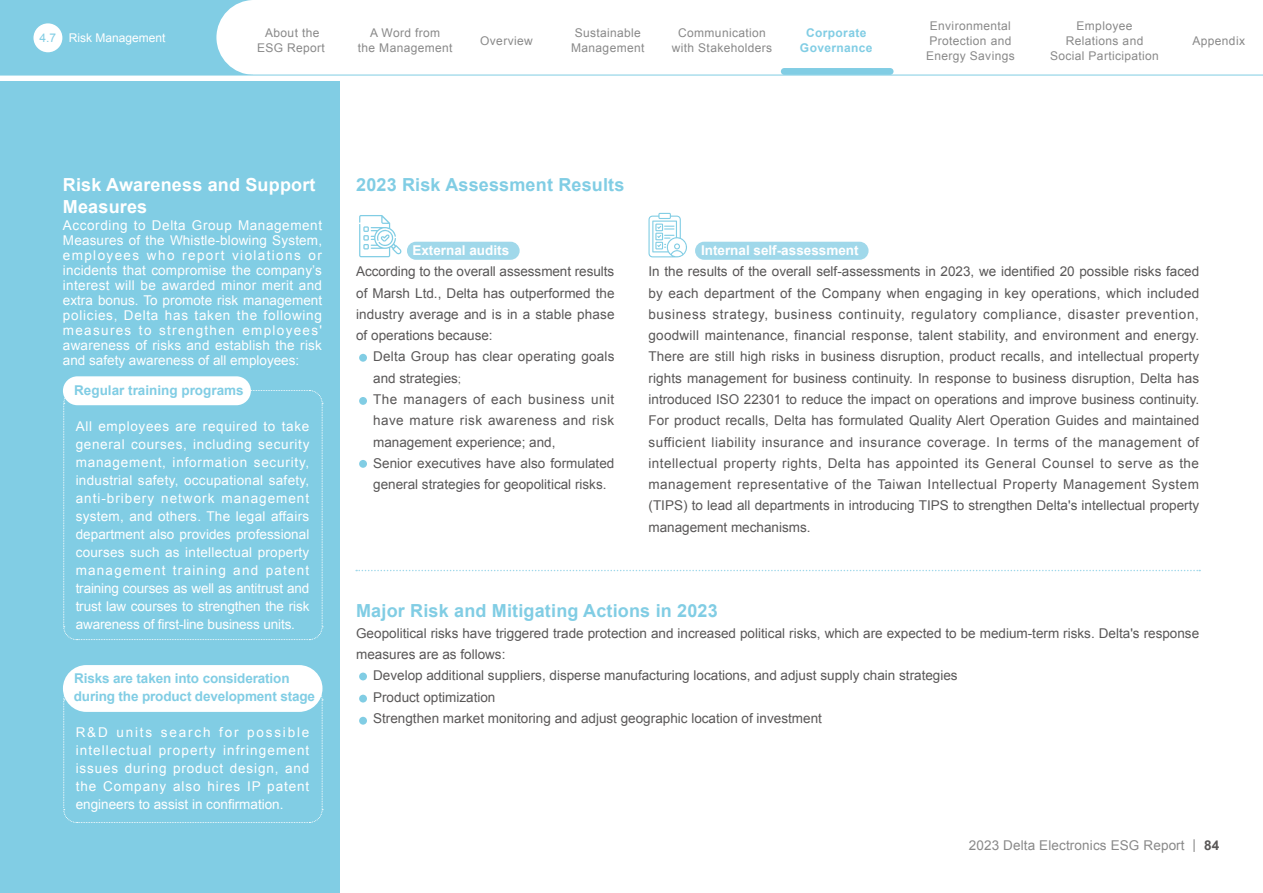
<style>
.page{position:relative;width:1263px;height:893px;background:#fff}
.page>*{position:absolute;margin:0;border:0;box-sizing:border-box;transform-origin:0 0}
.t1{font:700 18px "Arial";letter-spacing:.01em;color:#81cde4}
.t2{font:700 18px "Arial";letter-spacing:.01em;color:#fff}
.t3{font:13.5px/21.3px "Arial";color:#595757;text-align:justify}
.t4{font:13.5px/18px "Arial";color:#fff;text-align:justify}
.t5{font:700 13.5px/18px "Arial";letter-spacing:-.01em;color:#81cde4}
.t6{font:700 13.5px "Arial";color:#fff}
.t7{font:13.5px "Arial";letter-spacing:.01em;color:#898989}
.t8{font:12px/15px "Arial";letter-spacing:.03em;color:#898989;text-align:center}
.t9{font:700 12px/15px "Arial";letter-spacing:.03em;color:#81cde4;text-align:center}
.t10{font:12px "Arial";color:#fff}
.s1{color:#81cde4}
.s2{font-family:"Adobe Ming Std";font-weight:300}
.s3{font-weight:700;color:#595757}
</style>
<div class="page">
<div style="left:407px;top:242px;width:113px;height:18px;background:#a0d8ea;border-radius:9px"></div>
<div style="left:695px;top:242px;width:173px;height:18px;background:#a0d8ea;border-radius:9px"></div>
<div style="left:0;top:82px;width:339px;height:811px;background:#81cde4"></div>
<svg style="left:63px;top:390px;width:260px;height:250px"></svg>
<svg style="left:63px;top:686px;width:260px;height:137px"></svg>
<div style="left:63px;top:376px;width:188px;height:29px;background:#fff;border-radius:14px"></div>
<div style="left:63px;top:665px;width:259px;height:47px;background:#fff;border-radius:23px"></div>
<div style="left:359px;top:673px;width:8px;height:7px;background:#81cde4;border-radius:50%"></div>
<div style="left:359px;top:695px;width:8px;height:7px;background:#81cde4;border-radius:50%"></div>
<div style="left:359px;top:717px;width:8px;height:8px;background:#81cde4;border-radius:50%"></div>
<div style="left:359px;top:354px;width:8px;height:8px;background:#81cde4;border-radius:50%"></div>
<div style="left:359px;top:460px;width:8px;height:8px;background:#81cde4;border-radius:50%"></div>
<div style="left:359px;top:397px;width:8px;height:8px;background:#81cde4;border-radius:50%"></div>
<svg style="left:356px;top:570px;width:844px;height:1px"></svg>
<svg style="left:648px;top:213px;width:39px;height:44px"></svg>
<svg style="left:359px;top:215px;width:43px;height:42px"></svg>
<div style="left:0;top:0;width:253px;height:75px;background:#81cde4"></div>
<div style="left:216px;top:0;width:75px;height:75px;background:#fff;border-radius:50%"></div>
<div style="left:33px;top:23px;width:29px;height:29px;background:#fff;border-radius:50%"></div>
<hr style="left:0;top:75px;width:1263px;height:1px;background:#81cde4">
<div style="left:781px;top:68px;width:112px;height:7px;background:#81cde4;border-radius:3px"></div>
<p class="t10" style="left:40px;top:30px;width:128px"><span class="s1">4.7</span> Risk Management</p>
<p class="t8" style="left:257px;top:25px;width:69px">About the<br>ESG Report</p>
<p class="t8" style="left:358px;top:25px;width:96px">A Word from<br>the Management</p>
<p class="t8" style="left:480px;top:33px;width:54px">Overview</p>
<p class="t8" style="left:571px;top:25px;width:75px;text-align:left">Sustainable<br>Management</p>
<p class="t8" style="left:672px;top:25px;width:102px">Communication with Stakeholders</p>
<p class="t9" style="left:800px;top:25px;width:74px">Corporate<br>Governance</p>
<p class="t8" style="left:926px;top:18px;width:90px">Environmental<br>Protection and<br>Energy Savings</p>
<p class="t8" style="left:1050px;top:18px;width:110px">Employee<br>Relations and<br>Social Participation</p>
<p class="t8" style="left:1192px;top:33px;width:54px">Appendix</p>
<h1 class="t2" style="left:63px;top:173px;width:254px">Risk Awareness and Support</h1>
<h1 class="t1" style="left:356px;top:173px;width:270px">2023 Risk Assessment Results</h1>
<h1 class="t2" style="left:63px;top:194px;width:86px">Measures</h1>
<p class="t4" style="left:63px;top:218px;width:261px;line-height:15px">According to Delta Group Management Measures of the Whistle-blowing System, employees who report violations or incidents that compromise the company’s interest will be awarded minor merit and extra bonus. To promote risk management policies, Delta has taken the following measures to strengthen employees' awareness of risks and establish the risk and safety awareness of all employees:</p>
<p class="t5" style="left:74px;top:381px;width:171px">Regular training programs</p>
<p class="t4" style="left:76px;top:417px;width:235px">All employees are required to take general courses, including security management, information security, industrial safety, occupational safety, anti-bribery network management system, and others. The legal affairs department also provides professional courses such as intellectual property management training and patent training courses as well as antitrust and trust law courses to strengthen the risk awareness of first-line business units.</p>
<p class="t6" style="left:701px;top:242px;width:159px">Internal self-assessment</p>
<p class="t3" style="left:648px;top:261px;width:552px">In the results of the overall self-assessments in 2023, we identified 20 possible risks faced by each department of the Company when engaging in key operations, which included business strategy, business continuity, regulatory compliance, disaster prevention, goodwill maintenance, financial response, talent stability, and environment and energy.<br>There are still high risks in business disruption, product recalls, and intellectual property rights management for business continuity. In response to business disruption, Delta has introduced ISO 22301 to reduce the impact on operations and improve business continuity.<br>For product recalls, Delta has formulated Quality Alert Operation Guides and maintained sufficient liability insurance and insurance coverage. In terms of the management of intellectual property rights, Delta has appointed its General Counsel to serve as the management representative of the Taiwan Intellectual Property Management System (TIPS) to lead all departments in introducing TIPS to strengthen Delta's intellectual property management mechanisms.</p>
<p class="t6" style="left:412px;top:241px;width:98px">External audits</p>
<p class="t3" style="left:356px;top:261px;width:260px">According to the overall assessment results of Marsh Ltd., Delta has outperformed the industry average and is in a stable phase of operations because:</p>
<p class="t3" style="left:373px;top:346px;width:243px;text-align:left">Delta Group has clear operating goals and strategies<span class="s2">;<br></span>The managers of each business unit have mature risk awareness and risk management experience; and,<br>Senior executives have also formulated general strategies for geopolitical risks.</p>
<h1 class="t1" style="left:356px;top:598px;width:363px">Major Risk and Mitigating Actions in 2023</h1>
<p class="t3" style="left:356px;top:623px;width:844px">Geopolitical risks have triggered trade protection and increased political risks, which are expected to be medium-term risks. Delta's response</p>
<p class="t3" style="left:356px;top:644px;width:151px">measures are as follows:</p>
<p class="t3" style="left:373px;top:665px;width:586px">Develop additional suppliers, disperse manufacturing locations, and adjust supply chain strategies</p>
<p class="t3" style="left:373px;top:686px;width:124px">Product optimization</p>
<p class="t3" style="left:373px;top:708px;width:450px">Strengthen market monitoring and adjust geographic location of investment</p>
<p class="t5" style="left:74px;top:669px;width:243px">Risks are taken into consideration during the product development stage</p>
<p class="t4" style="left:76px;top:723px;width:235px">R&amp;D units search for possible intellectual property infringement issues during product design, and the Company also hires IP patent engineers to assist in confirmation.</p>
<p class="t7" style="left:969px;top:836px;width:252px">2023 Delta Electronics ESG Report | <span class="s3">84</span></p>
</div>
